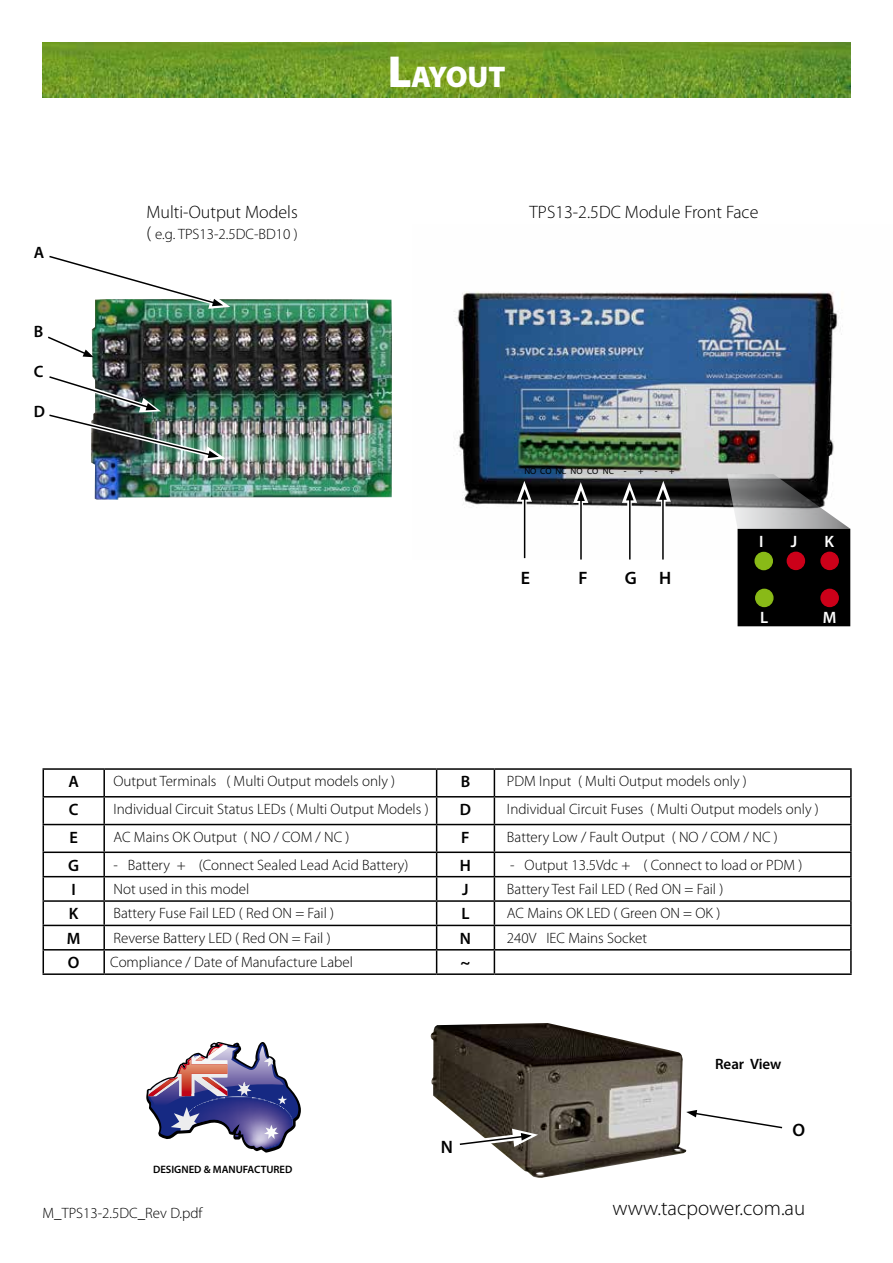
<style>
.page{position:relative;width:893px;height:1263px;background:#fff}
.page>*{position:absolute;margin:0;border:0;box-sizing:border-box;transform-origin:0 0}
.t1{font:900 30px "Myriad Pro";letter-spacing:-.025em;color:#fff}
.t2{font:300 21px "Myriad Pro";color:#000}
.t3{font:300 18px "Myriad Pro";color:#000}
.t4{font:600 18px "Myriad Pro";color:#000}
.t5{font:600 16.5px "Myriad Pro";color:#000}
.t6{font:600 16.5px "Myriad Pro";color:#fff}
.t7{font:300 15px "Myriad Pro";color:#000}
.t8{font:600 15px "Myriad Pro";color:#000}
.t9{font:600 10.8px "Myriad Pro";color:#000}
.t10{font:9px "Myriad Pro";color:#000}
.s1{font-size:45px}
.s2{font-size:18px}
</style>
<div class="page">
<img style="left:43px;top:43px;width:807px;height:55px">
<svg style="left:146px;top:1042px;width:155px;height:110px"></svg>
<img style="left:150px;top:1045px;width:77px;height:51px">
<img style="left:431px;top:1023px;width:256px;height:155px">
<img style="left:454px;top:291px;width:397px;height:268px">
<hr style="left:103px;top:950px;width:2px;height:23px;background:#000">
<hr style="left:850px;top:950px;width:2px;height:23px;background:#000">
<hr style="left:43px;top:973px;width:61px;height:2px;background:#000">
<hr style="left:104px;top:973px;width:333px;height:2px;background:#000">
<hr style="left:437px;top:973px;width:57px;height:2px;background:#000">
<hr style="left:494px;top:973px;width:358px;height:2px;background:#000">
<hr style="left:43px;top:768px;width:61px;height:2px;background:#000">
<hr style="left:104px;top:768px;width:333px;height:2px;background:#000">
<hr style="left:103px;top:770px;width:2px;height:26px;background:#000">
<hr style="left:437px;top:768px;width:57px;height:2px;background:#000">
<hr style="left:494px;top:768px;width:358px;height:2px;background:#000">
<hr style="left:850px;top:770px;width:2px;height:26px;background:#000">
<hr style="left:43px;top:796px;width:61px;height:1px;background:#000">
<hr style="left:104px;top:796px;width:333px;height:1px;background:#000">
<hr style="left:103px;top:797px;width:2px;height:27px;background:#000">
<hr style="left:437px;top:796px;width:57px;height:1px;background:#000">
<hr style="left:494px;top:796px;width:358px;height:1px;background:#000">
<hr style="left:850px;top:797px;width:2px;height:27px;background:#000">
<hr style="left:43px;top:824px;width:61px;height:1px;background:#000">
<hr style="left:104px;top:824px;width:333px;height:1px;background:#000">
<hr style="left:103px;top:825px;width:2px;height:26px;background:#000">
<hr style="left:437px;top:824px;width:57px;height:1px;background:#000">
<hr style="left:494px;top:824px;width:358px;height:1px;background:#000">
<hr style="left:850px;top:825px;width:2px;height:26px;background:#000">
<hr style="left:43px;top:851px;width:61px;height:2px;background:#000">
<hr style="left:104px;top:851px;width:333px;height:2px;background:#000">
<hr style="left:103px;top:853px;width:2px;height:23px;background:#000">
<hr style="left:437px;top:851px;width:57px;height:2px;background:#000">
<hr style="left:494px;top:851px;width:358px;height:2px;background:#000">
<hr style="left:850px;top:853px;width:2px;height:23px;background:#000">
<hr style="left:43px;top:876px;width:61px;height:1px;background:#000">
<hr style="left:104px;top:876px;width:333px;height:1px;background:#000">
<hr style="left:103px;top:877px;width:2px;height:23px;background:#000">
<hr style="left:437px;top:876px;width:57px;height:1px;background:#000">
<hr style="left:494px;top:876px;width:358px;height:1px;background:#000">
<hr style="left:850px;top:877px;width:2px;height:23px;background:#000">
<hr style="left:43px;top:900px;width:61px;height:2px;background:#000">
<hr style="left:104px;top:900px;width:333px;height:2px;background:#000">
<hr style="left:103px;top:902px;width:2px;height:23px;background:#000">
<hr style="left:437px;top:900px;width:57px;height:2px;background:#000">
<hr style="left:494px;top:900px;width:358px;height:2px;background:#000">
<hr style="left:850px;top:902px;width:2px;height:23px;background:#000">
<hr style="left:43px;top:925px;width:61px;height:1px;background:#000">
<svg style="left:43px;top:770px;width:1px;height:203px"></svg>
<hr style="left:104px;top:925px;width:333px;height:1px;background:#000">
<hr style="left:103px;top:926px;width:2px;height:23px;background:#000">
<hr style="left:437px;top:925px;width:57px;height:1px;background:#000">
<svg style="left:436px;top:770px;width:1px;height:203px"></svg>
<hr style="left:494px;top:925px;width:358px;height:1px;background:#000">
<svg style="left:494px;top:770px;width:1px;height:203px"></svg>
<hr style="left:850px;top:926px;width:2px;height:23px;background:#000">
<hr style="left:43px;top:949px;width:61px;height:1px;background:#000">
<hr style="left:104px;top:949px;width:333px;height:1px;background:#000">
<hr style="left:437px;top:949px;width:57px;height:1px;background:#000">
<hr style="left:494px;top:949px;width:358px;height:1px;background:#000">
<div style="left:578px;top:495px;width:5px;height:19px;background:#fff"></div>
<hr style="left:580px;top:499px;width:2px;height:60px;background:#000">
<svg style="left:573px;top:482px;width:15px;height:21px"></svg>
<div style="left:627px;top:495px;width:5px;height:18px;background:#fff"></div>
<hr style="left:629px;top:498px;width:2px;height:61px;background:#000">
<svg style="left:622px;top:482px;width:15px;height:21px"></svg>
<div style="left:661px;top:493px;width:5px;height:20px;background:#fff"></div>
<hr style="left:662px;top:497px;width:2px;height:62px;background:#000">
<svg style="left:656px;top:481px;width:15px;height:21px"></svg>
<svg style="left:522px;top:502px;width:5px;height:9px"></svg>
<hr style="left:524px;top:497px;width:1px;height:61px;background:#000">
<svg style="left:517px;top:481px;width:15px;height:21px"></svg>
<div style="left:738px;top:529px;width:111px;height:96px;background:#000"></div>
<div style="left:738px;top:529px;width:112px;height:97px;border:2px solid #000"></div>
<div style="left:755px;top:552px;width:17px;height:17px;background:#89ba17;border-radius:50%"></div>
<div style="left:754px;top:552px;width:19px;height:18px;border:2px solid #89ba17;border-radius:50%"></div>
<div style="left:756px;top:589px;width:17px;height:17px;background:#89ba17;border-radius:50%"></div>
<div style="left:755px;top:589px;width:18px;height:18px;border:2px solid #89ba17;border-radius:50%"></div>
<div style="left:821px;top:589px;width:17px;height:17px;background:#cc0019;border-radius:50%"></div>
<div style="left:820px;top:589px;width:19px;height:18px;border:2px solid #cc0019;border-radius:50%"></div>
<div style="left:821px;top:552px;width:17px;height:17px;background:#cc0019;border-radius:50%"></div>
<div style="left:820px;top:552px;width:19px;height:18px;border:2px solid #cc0019;border-radius:50%"></div>
<div style="left:787px;top:552px;width:17px;height:17px;background:#cc0019;border-radius:50%"></div>
<div style="left:787px;top:552px;width:18px;height:18px;border:2px solid #cc0019;border-radius:50%"></div>
<svg style="left:727px;top:474px;width:123px;height:55px"></svg>
<svg style="left:453px;top:1129px;width:85px;height:22px"></svg>
<svg style="left:686px;top:1110px;width:97px;height:26px"></svg>
<img style="left:91px;top:299px;width:301px;height:201px">
<svg style="left:49px;top:255px;width:181px;height:54px"></svg>
<svg style="left:48px;top:335px;width:46px;height:22px"></svg>
<img style="left:49px;top:369px;width:177px;height:92px">
<h1 class="t1" style="left:387px;top:60px;width:120px"><span class="s1">L</span>AYOUT</h1>
<p class="t5" style="left:34px;top:242px;width:12px">A</p>
<p class="t5" style="left:34px;top:321px;width:11px">B</p>
<p class="t5" style="left:34px;top:361px;width:11px">C</p>
<p class="t5" style="left:34px;top:401px;width:13px">D</p>
<p class="t3" style="left:146px;top:202px;width:153px">Multi-Output Models</p>
<p class="t3" style="left:530px;top:202px;width:230px">TPS13-2.5DC Module Front Face</p>
<p class="t7" style="left:146px;top:226px;width:153px"><span class="s2">(</span> e.g. TPS13-2.5DC-BD10 )</p>
<p class="t10" style="left:524px;top:466px;width:104px">NO CO NC NO CO NC -</p>
<p class="t10" style="left:638px;top:466px;width:7px">+</p>
<p class="t10" style="left:655px;top:466px;width:21px">- +</p>
<p class="t4" style="left:521px;top:566px;width:11px">E</p>
<p class="t4" style="left:578px;top:566px;width:11px">F</p>
<p class="t4" style="left:625px;top:566px;width:48px">G H</p>
<p class="t6" style="left:759px;top:530px;width:6px">I</p>
<p class="t6" style="left:791px;top:530px;width:8px">J</p>
<p class="t6" style="left:825px;top:530px;width:11px">K</p>
<p class="t6" style="left:760px;top:606px;width:10px">L</p>
<p class="t6" style="left:823px;top:606px;width:15px">M</p>
<p class="t5" style="left:68px;top:771px;width:12px">A</p>
<p class="t7" style="left:113px;top:773px;width:283px">Output Terminals ( Multi Output models only )</p>
<p class="t5" style="left:461px;top:771px;width:11px">B</p>
<p class="t7" style="left:507px;top:773px;width:241px">PDM Input ( Multi Output models only )</p>
<p class="t5" style="left:69px;top:799px;width:11px">C</p>
<p class="t7" style="left:113px;top:801px;width:317px">Individual Circuit Status LEDs ( Multi Output Models )</p>
<p class="t5" style="left:460px;top:799px;width:13px">D</p>
<p class="t7" style="left:507px;top:801px;width:313px">Individual Circuit Fuses ( Multi Output models only )</p>
<p class="t5" style="left:69px;top:827px;width:10px">E</p>
<p class="t7" style="left:113px;top:828px;width:238px">AC Mains OK Output ( NO / COM / NC )</p>
<p class="t5" style="left:461px;top:827px;width:10px">F</p>
<p class="t7" style="left:507px;top:828px;width:272px">Battery Low / Fault Output ( NO / COM / NC )</p>
<p class="t5" style="left:68px;top:855px;width:12px">G</p>
<p class="t7" style="left:113px;top:856px;width:296px">- Battery + (Connect Sealed Lead Acid Battery)</p>
<p class="t5" style="left:460px;top:855px;width:13px">H</p>
<p class="t7" style="left:510px;top:856px;width:294px">- Output 13.5Vdc + ( Connect to load or PDM )</p>
<p class="t5" style="left:72px;top:879px;width:6px">I</p>
<p class="t7" style="left:113px;top:881px;width:137px">Not used in this model</p>
<p class="t5" style="left:462px;top:879px;width:8px">J</p>
<p class="t7" style="left:507px;top:881px;width:218px">Battery Test Fail LED ( Red ON = Fail )</p>
<p class="t5" style="left:69px;top:903px;width:11px">K</p>
<p class="t7" style="left:113px;top:905px;width:222px">Battery Fuse Fail LED ( Red ON = Fail )</p>
<p class="t5" style="left:461px;top:903px;width:10px">L</p>
<p class="t7" style="left:507px;top:905px;width:215px">AC Mains OK LED ( Green ON = OK )</p>
<p class="t5" style="left:67px;top:928px;width:15px">M</p>
<p class="t7" style="left:113px;top:929px;width:219px">Reverse Battery LED ( Red ON = Fail )</p>
<p class="t5" style="left:460px;top:928px;width:13px">N</p>
<p class="t7" style="left:507px;top:929px;width:142px">240V IEC Mains Socket</p>
<p class="t5" style="left:68px;top:952px;width:13px">O</p>
<p class="t7" style="left:110px;top:954px;width:244px">Compliance / Date of Manufacture Label</p>
<p class="t5" style="left:461px;top:952px;width:11px">~</p>
<p class="t9" style="left:153px;top:1163px;width:141px">DESIGNED &amp; MANUFACTURED</p>
<p class="t4" style="left:441px;top:1135px;width:14px">N</p>
<p class="t8" style="left:715px;top:1054px;width:68px">Rear View</p>
<p class="t4" style="left:792px;top:1119px;width:14px">O</p>
<p class="t7" style="left:43px;top:1204px;width:162px">M_TPS13-2.5DC_Rev D.pdf</p>
<h2 class="t2" style="left:612px;top:1196px;width:194px">www.tacpower.com.au</h2>
</div>
